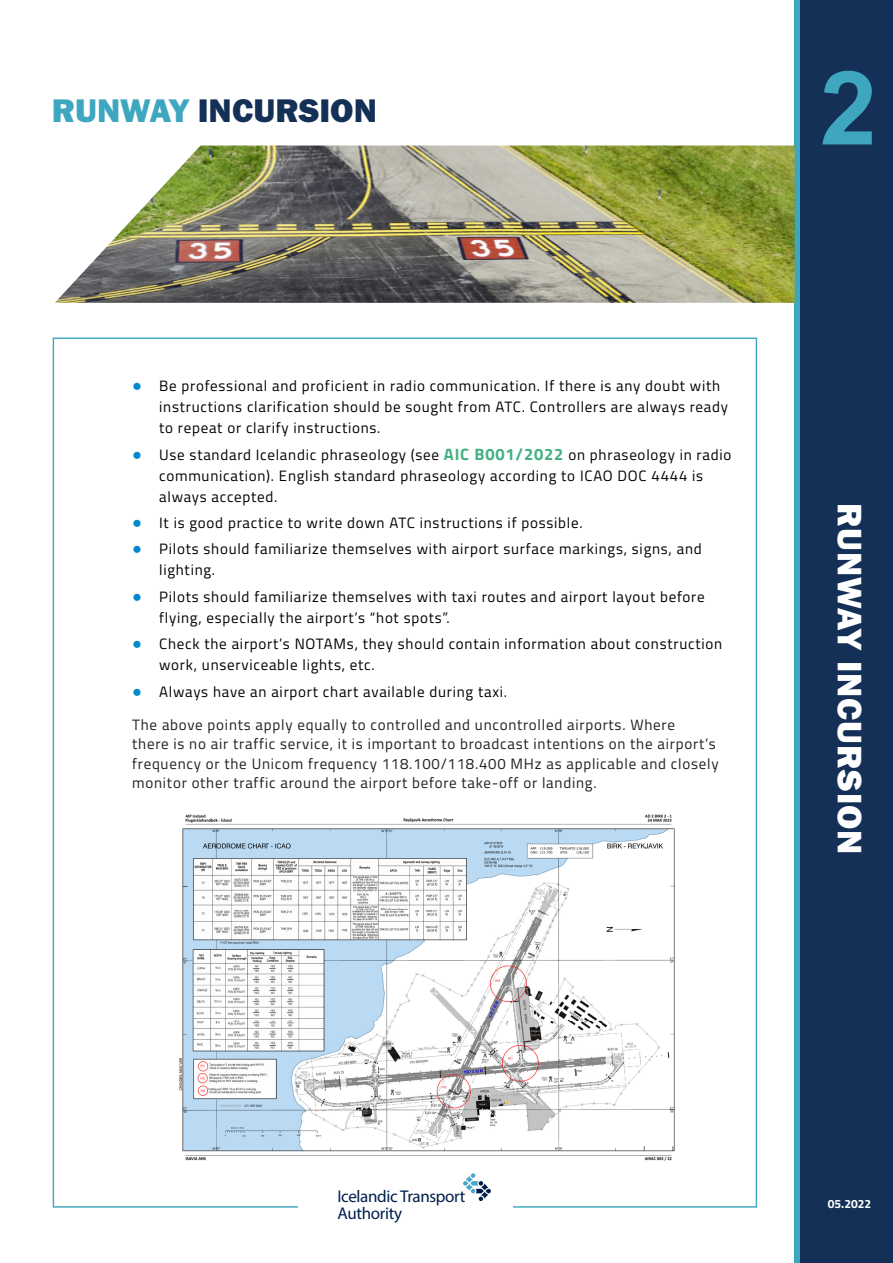
<style>
.page{position:relative;width:893px;height:1263px;background:#fff}
.page>*{position:absolute;margin:0;border:0;box-sizing:border-box;transform-origin:0 0}
.t1{font:700 102.6px "Arial";color:#3ea7bf}
.t2{font:35.25px "Franklin Gothic URW Hea";letter-spacing:.025em;color:#fff}
.t3{font:33.9px "Franklin Gothic URW Hea";color:#143057}
.t4{font:16.95px/17.5px "Myriad Pro";letter-spacing:-.02em;color:#001f4d}
.t5{font:15px/21px "Titillium Web";letter-spacing:.05em;color:#000}
.AÐALTEXTI_2{font:15px/19.5px "Titillium Web";letter-spacing:.05em;color:#231f20}
.t6{font:700 12px "Titillium Web";color:#fff}
.s1{color:#3ea7bf}
.s2{font-family:"Arial";font-weight:700;font-size:16.5px;color:#0088ce}
.s3{font-family:"Titillium";font-weight:700;font-size:16.5px;color:#41b182}
</style>
<div class="page">
<div style="left:795px;top:0;width:93px;height:1263px;background:linear-gradient(to bottom,#3ea7bf,#3ea7bf)"></div>
<div style="left:801px;top:0;width:92px;height:1263px;background:#143057"></div>
<img style="left:55px;top:146px;width:740px;height:157px">
<svg style="left:463px;top:1173px;width:28px;height:28px"></svg>
<img style="left:179px;top:814px;width:496px;height:347px">
<p class="t3" style="left:52px;top:88px;width:327px"><span class="s1">RUNWAY</span> INCURSION</p>
<h1 class="t1" style="left:820px;top:41px;width:59px">2</h1>
<p class="t5" style="left:159px;top:375px;width:570px;text-indent:-27px"><span class="s2">●</span> Be professional and proficient in radio communication. If there is any doubt with instructions clarification should be sought from ATC. Controllers are always ready to repeat or clarify instructions.</p>
<p class="t5" style="left:159px;top:443px;width:574px;text-indent:-27px"><span class="s2">●</span> Use standard Icelandic phraseology (see <span class="s3">AIC B001/2022</span> on phraseology in radio communication). English standard phraseology according to ICAO DOC 4444 is always accepted.</p>
<p class="t5" style="left:132px;top:511px;width:452px"><span class="s2">●</span> It is good practice to write down ATC instructions if possible.</p>
<p class="t5" style="left:159px;top:538px;width:544px;text-indent:-27px"><span class="s2">●</span> Pilots should familiarize themselves with airport surface markings, signs, and lighting.</p>
<p class="t5" style="left:159px;top:585px;width:547px;text-indent:-27px"><span class="s2">●</span> Pilots should familiarize themselves with taxi routes and airport layout before flying, especially the airport’s “hot spots”.</p>
<p class="t5" style="left:159px;top:633px;width:564px;text-indent:-27px"><span class="s2">●</span> Check the airport’s NOTAMs, they should contain information about construction work, unserviceable lights, etc.</p>
<p class="t5" style="left:132px;top:680px;width:376px"><span class="s2">●</span> Always have an airport chart available during taxi.</p>
<p class="AÐALTEXTI_2" style="left:132px;top:714px;width:588px">The above points apply equally to controlled and uncontrolled airports. Where<br>there is no air traffic service, it is important to broadcast intentions on the airport’s frequency or the Unicom frequency 118.100/118.400 MHz as applicable and closely monitor other traffic around the airport before take-off or landing.</p>
<p class="t2" style="left:872px;top:503px;width:353px;rotate:90deg">RUNWAY INCURSION</p>
<p class="t4" style="left:337px;top:1187px;width:129px">Icelandic Transport<br>Authority</p>
<p class="t6" style="left:828px;top:1194px;width:45px">05.2022</p>
</div>
